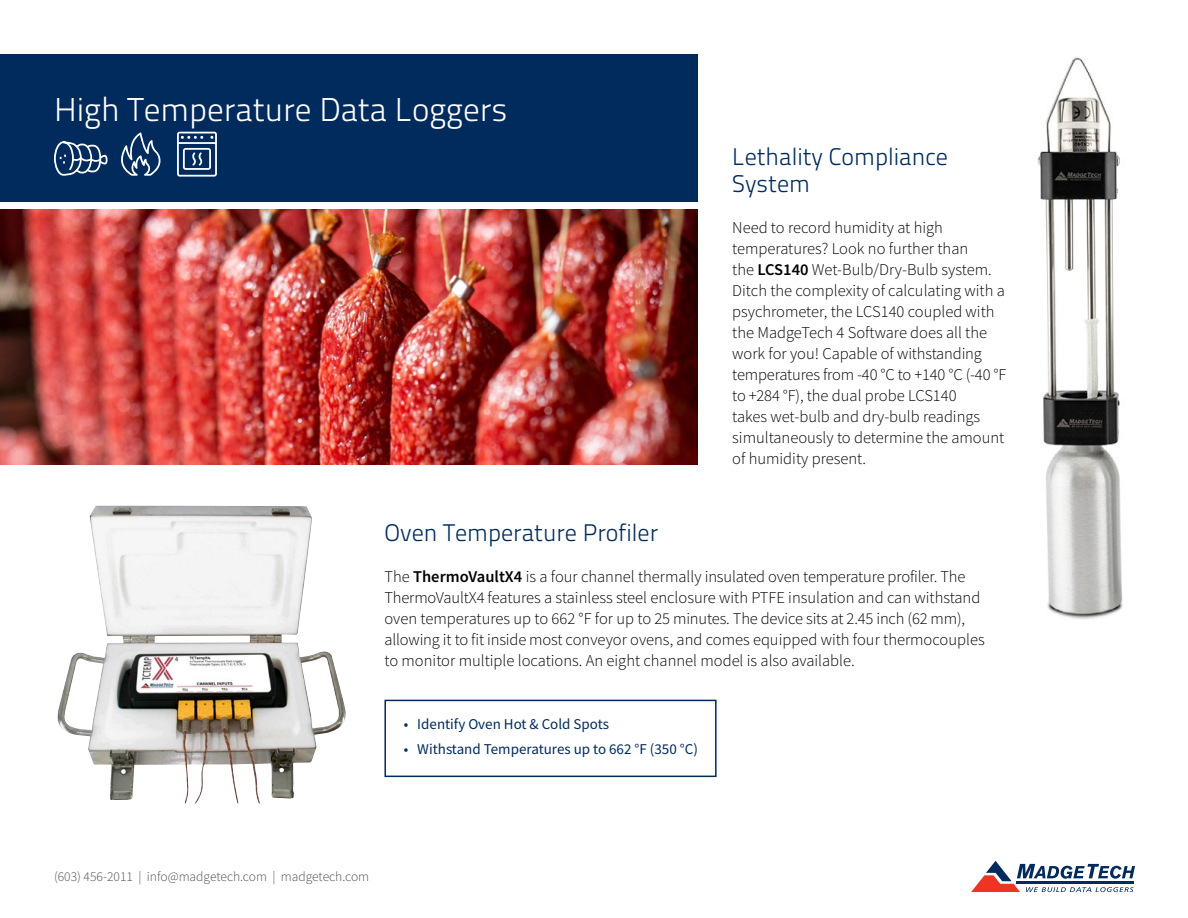
<style>
.page{position:relative;width:1188px;height:918px;background:#fff}
.page>*{position:absolute;margin:0;border:0;box-sizing:border-box;transform-origin:0 0}
.t1{font:300 33px "Titillium Text 22 L";color:#fff}
.t2{font:300 24px/27px "Titillium Text 22 L";color:#002b5c}
.t3{font:300 16.5px/21px "Source Sans Pro";color:#000}
.t4{font:15px "Source Sans Pro";color:#002b5c}
.t5{font:300 13.5px "Source Sans Pro";color:#4d4d4d}
.s1{font-weight:600}
</style>
<div class="page">
<svg style="left:971px;top:861px;width:164px;height:31px"></svg>
<hr style="left:1017px;top:881px;width:117px;height:3px;background:#002b5c">
<div style="left:384px;top:700px;width:333px;height:77px;border:2px solid #002b5c"></div>
<img style="left:57px;top:506px;width:289px;height:297px">
<div style="left:0;top:54px;width:698px;height:148px;background:#002b5c"></div>
<svg style="left:54px;top:141px;width:54px;height:35px"></svg>
<svg style="left:177px;top:132px;width:40px;height:45px"></svg>
<svg style="left:121px;top:133px;width:39px;height:43px"></svg>
<img style="left:1037px;top:57px;width:86px;height:562px">
<img style="left:0;top:209px;width:698px;height:255px">
<h1 class="t1" style="left:54px;top:85px;width:455px">High Temperature Data Loggers</h1>
<h2 class="t2" style="left:732px;top:142px;width:217px">Lethality Compliance<br>System</h2>
<p class="t3" style="left:732px;top:217px;width:276px">Need to record humidity at high temperatures? Look no further than<br>the <span class="s1">LCS140</span> Wet-Bulb/Dry-Bulb system.<br>Ditch the complexity of calculating with a psychrometer, the LCS140 coupled with the MadgeTech 4 Software does all the work for you! Capable of withstanding temperatures from -40 °C to +140 °C (-40 °F to +284 °F), the dual probe LCS140<br>takes wet-bulb and dry-bulb readings simultaneously to determine the amount of humidity present.</p>
<h2 class="t2" style="left:384px;top:518px;width:275px">Oven Temperature Profiler</h2>
<p class="t3" style="left:384px;top:566px;width:602px">The <span class="s1">ThermoVaultX4</span> is a four channel thermally insulated oven temperature profiler. The ThermoVaultX4 features a stainless steel enclosure with PTFE insulation and can withstand oven temperatures up to 662 °F for up to 25 minutes. The device sits at 2.45 inch (62 mm), allowing it to fit inside most conveyor ovens, and comes equipped with four thermocouples to monitor multiple locations. An eight channel model is also available.</p>
<p class="t4" style="left:404px;top:715px;width:207px">• Identify Oven Hot &amp; Cold Spots</p>
<p class="t4" style="left:404px;top:740px;width:296px">• Withstand Temperatures up to 662 °F (350 °C)</p>
<p class="t5" style="left:54px;top:869px;width:317px">(603) 456-2011 | info@madgetech.com | madgetech.com</p>
</div>
